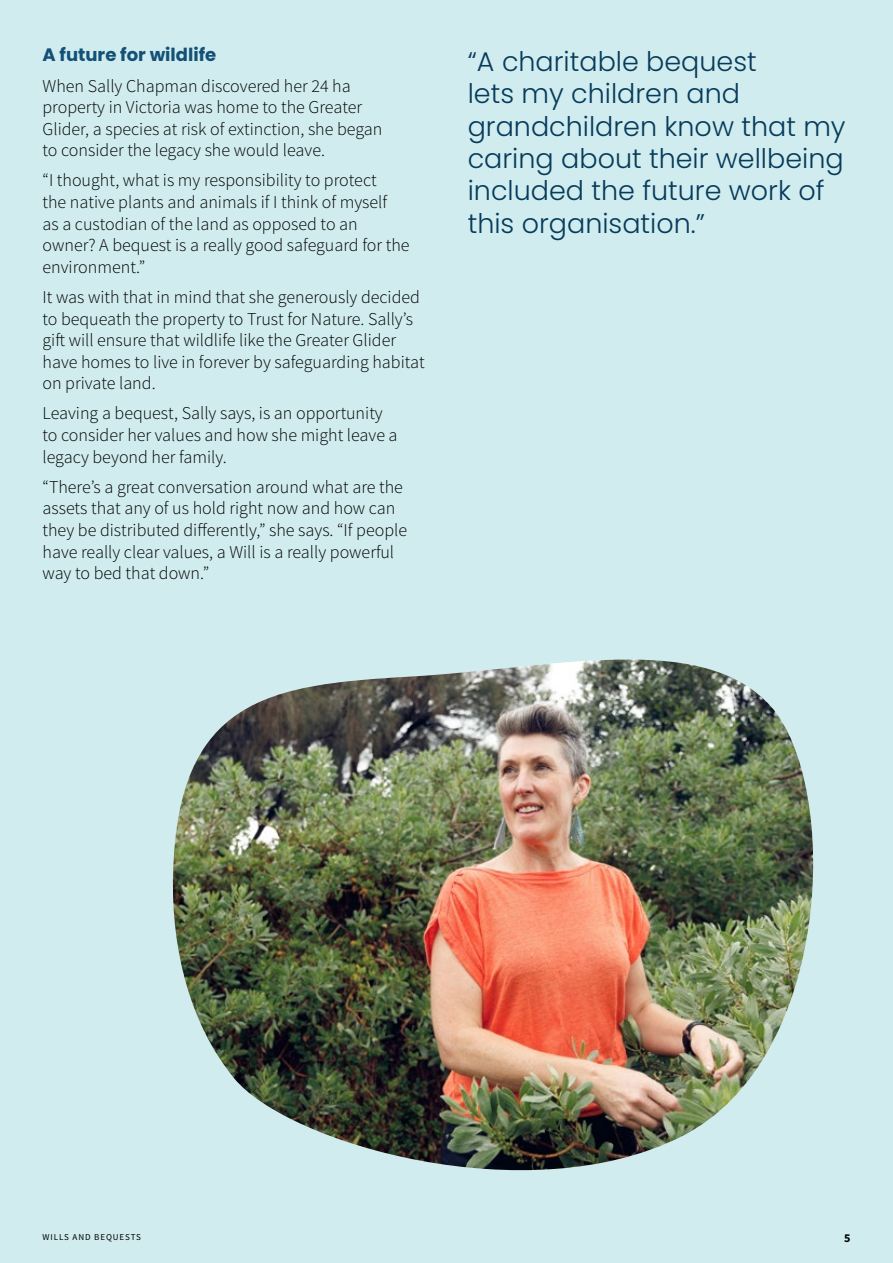
<style>
.page{position:relative;width:893px;height:1263px;background:#d0ecee}
.page>*{position:absolute;margin:0;border:0;box-sizing:border-box;transform-origin:0 0}
.t1{font:300 27px/32.4px "Poppins";color:#063b5b}
.t2{font:300 18px/21.6px "Source Sans Pro";color:#000}
.t3{font:700 18px "Poppins";color:#125077}
.t4{font:700 12px "Source Sans Pro";color:#000}
.t5{font:9px "Source Sans Pro";letter-spacing:.1em;color:#000}
</style>
<div class="page">
<img style="left:172px;top:659px;width:642px;height:512px">
<p class="t3" style="left:43px;top:45px;width:175px">A future for wildlife</p>
<p class="t2" style="left:43px;top:75px;width:341px">When Sally Chapman discovered her 24 ha property in Victoria was home to the Greater Glider, a species at risk of extinction, she began to consider the legacy she would leave.</p>
<p class="t2" style="left:43px;top:170px;width:369px">“I thought, what is my responsibility to protect<br>the native plants and animals if I think of myself<br>as a custodian of the land as opposed to an owner? A bequest is a really good safeguard for the environment.”</p>
<p class="t2" style="left:43px;top:286px;width:384px">It was with that in mind that she generously decided to bequeath the property to Trust for Nature. Sally’s gift will ensure that wildlife like the Greater Glider have homes to live in forever by safeguarding habitat on private land.</p>
<p class="t2" style="left:43px;top:403px;width:357px">Leaving a bequest, Sally says, is an opportunity to consider her values and how she might leave a legacy beyond her family.</p>
<p class="t2" style="left:43px;top:476px;width:366px">“There’s a great conversation around what are the assets that any of us hold right now and how can they be distributed differently,” she says. “If people have really clear values, a Will is a really powerful way to bed that down.”</p>
<h1 class="t1" style="left:468px;top:45px;width:379px">“A charitable bequest<br>lets my children and grandchildren know that my caring about their wellbeing included the future work of this organisation.”</h1>
<p class="t5" style="left:43px;top:1231px;width:100px">WILLS AND BEQUESTS</p>
<p class="t4" style="left:844px;top:1230px;width:8px">5</p>
</div>
